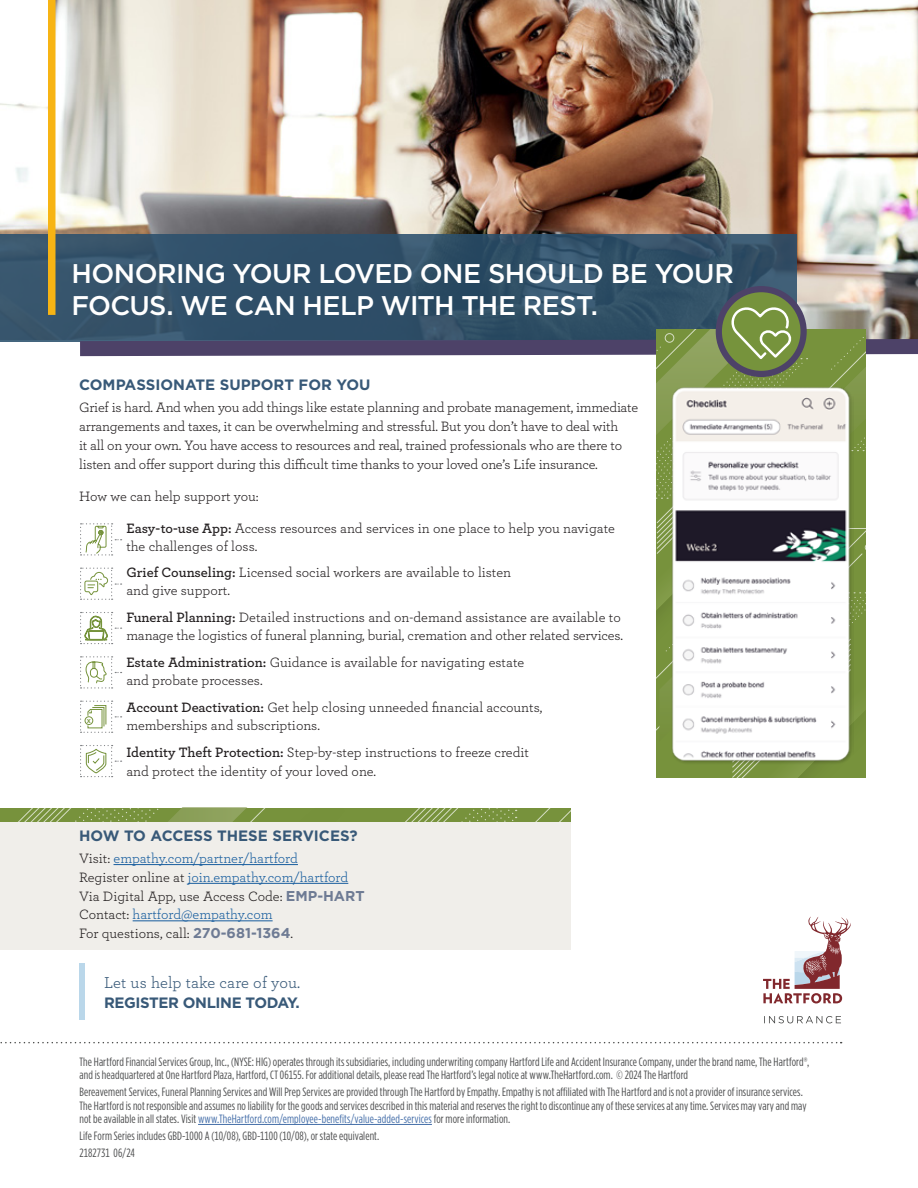
<style>
.page{position:relative;width:918px;height:1188px;background:#fff}
.page>*{position:absolute;margin:0;border:0;box-sizing:border-box;transform-origin:0 0}
.A-Ranked{font:500 27px/31.5px "Gotham";letter-spacing:-.02em;color:#fff}
.t1{font:16.5px "Archer";color:#385978}
.B-Ranked{font:700 15px "Gotham";color:#385978}
.CTA_Headline{font:700 15px "Gotham";letter-spacing:-.025em;color:#385978}
.Bullets{font:14.25px/18px "Archer";color:#231f20}
.Body_Copy{font:14.25px/18.8px "Archer";letter-spacing:-.015em;color:#231f20}
.Body_Copy-2{font:14.25px/18.8px "Archer";color:#175d9e}
.GB_Disclaimer{font:12px/13.5px "Gotham Condensed";letter-spacing:.01em;color:#4b4c4d}
.A-Ranked_Gotham_Bold_2{font:700 5.55px "Gotham";color:#76933c}
.s1{font-weight:600}
.s2{color:#231f20}
.s3{font-family:"Gotham";font-weight:700;color:#6e7b94}
.s4{color:#175d9e}
.s5{color:#436da8}
</style>
<div class="page">
<img style="left:0;top:0;width:918px;height:304px">
<div style="left:0;top:234px;width:796px;height:108px;background:#2b506d"></div>
<div style="left:48px;top:0;width:8px;height:315px;background:#f7b414"></div>
<svg style="left:0;top:1042px;width:842px;height:1px"></svg>
<div style="left:79px;top:963px;width:6px;height:57px;background:#bad7ea"></div>
<svg style="left:763px;top:917px;width:88px;height:86px"></svg>
<svg style="left:764px;top:1016px;width:77px;height:7px"></svg>
<hr style="left:198px;top:1124px;width:234px;height:1px;background:#436da8">
<svg style="left:719px;top:289px;width:85px;height:85px"></svg>
<div style="left:716px;top:286px;width:91px;height:91px;border:6px solid #4d4268;border-radius:50%"></div>
<div style="left:0;top:819px;width:570px;height:131px;background:#f0eeea"></div>
<div style="left:0;top:808px;width:570px;height:13px;background:#77923c"></div>
<svg style="left:19px;top:808px;width:498px;height:13px"></svg>
<svg style="left:536px;top:808px;width:34px;height:13px"></svg>
<hr style="left:114px;top:864px;width:184px;height:1px;background:#175d9e">
<hr style="left:188px;top:883px;width:160px;height:1px;background:#175d9e">
<hr style="left:133px;top:920px;width:140px;height:1px;background:#175d9e">
<svg style="left:65px;top:304px;width:853px;height:474px"></svg>
<h1 class="A-Ranked" style="left:72px;top:257px;width:664px">HONORING YOUR LOVED ONE SHOULD BE YOUR<br>FOCUS. WE CAN HELP WITH THE REST.</h1>
<h2 class="B-Ranked" style="left:79px;top:375px;width:293px">COMPASSIONATE SUPPORT FOR YOU</h2>
<p class="Body_Copy" style="left:79px;top:397px;width:561px">Grief is hard. And when you add things like estate planning and probate management, immediate arrangements and taxes, it can be overwhelming and stressful. But you don’t have to deal with<br>it all on your own. You have access to resources and real, trained professionals who are there to listen and offer support during this difficult time thanks to your loved one’s Life insurance.</p>
<p class="Body_Copy" style="left:79px;top:486px;width:181px">How we can help support you:</p>
<p class="Bullets" style="left:126px;top:518px;width:490px"><span class="s1">Easy-to-use App:</span> Access resources and services in one place to help you navigate the challenges of loss.</p>
<p class="Bullets" style="left:126px;top:563px;width:386px"><span class="s1">Grief Counseling:</span> Licensed social workers are available to listen and give support.</p>
<p class="Bullets" style="left:126px;top:608px;width:498px"><span class="s1">Funeral Planning:</span> Detailed instructions and on-demand assistance are available to manage the logistics of funeral planning, burial, cremation and other related services.</p>
<p class="Bullets" style="left:126px;top:653px;width:400px"><span class="s1">Estate Administration:</span> Guidance is available for navigating estate and probate processes.</p>
<p class="Bullets" style="left:126px;top:698px;width:418px"><span class="s1">Account Deactivation:</span> Get help closing unneeded financial accounts, memberships and subscriptions.</p>
<p class="Bullets" style="left:126px;top:742px;width:404px;line-height:18.8px"><span class="s1">Identity Theft Protection:</span> Step-by-step instructions to freeze credit and protect the identity of your loved one.</p>
<h1 class="A-Ranked_Gotham_Bold_2" style="left:87px;top:717px;width:6px">X</h1>
<h2 class="B-Ranked" style="left:79px;top:826px;width:280px">HOW TO ACCESS THESE SERVICES?</h2>
<p class="Body_Copy-2" style="left:79px;top:848px;width:287px"><span class="s2">Visit:</span> empathy.com/partner/hartford<br><span class="s2">Register online at</span> join.empathy.com/hartford<br><span class="s2">Via Digital App, use Access Code:</span> <span class="s3">EMP-HART</span></p>
<p class="Body_Copy" style="left:79px;top:905px;width:216px">Contact: <span class="s4">hartford@empathy.com<br></span>For questions, call: <span class="s3">270-681-1364</span>.</p>
<p class="t1" style="left:104px;top:972px;width:198px">Let us help take care of you.</p>
<h2 class="CTA_Headline" style="left:104px;top:993px;width:197px">REGISTER ONLINE TODAY.</h2>
<p class="GB_Disclaimer" style="left:79px;top:1055px;width:731px">The Hartford Financial Services Group, Inc., (NYSE: HIG) operates through its subsidiaries, including underwriting company Hartford Life and Accident Insurance Company, under the brand name, The Hartford®, and is headquartered at One Hartford Plaza, Hartford, CT 06155. For additional details, please read The Hartford’s legal notice at www.TheHartford.com. © 2024 The Hartford</p>
<p class="GB_Disclaimer" style="left:79px;top:1085px;width:729px">Bereavement Services, Funeral Planning Services and Will Prep Services are provided through The Hartford by Empathy. Empathy is not affiliated with The Hartford and is not a provider of insurance services.<br>The Hartford is not responsible and assumes no liability for the goods and services described in this material and reserves the right to discontinue any of these services at any time. Services may vary and may not be available in all states. Visit <span class="s5">www.TheHartford.com/employee-benefits/value-added-services</span> for more information.</p>
<p class="GB_Disclaimer" style="left:79px;top:1129px;width:301px">Life Form Series includes GBD-1000 A (10/08), GBD-1100 (10/08), or state equivalent.</p>
<p class="GB_Disclaimer" style="left:79px;top:1146px;width:57px">2182731 06/24</p>
</div>
